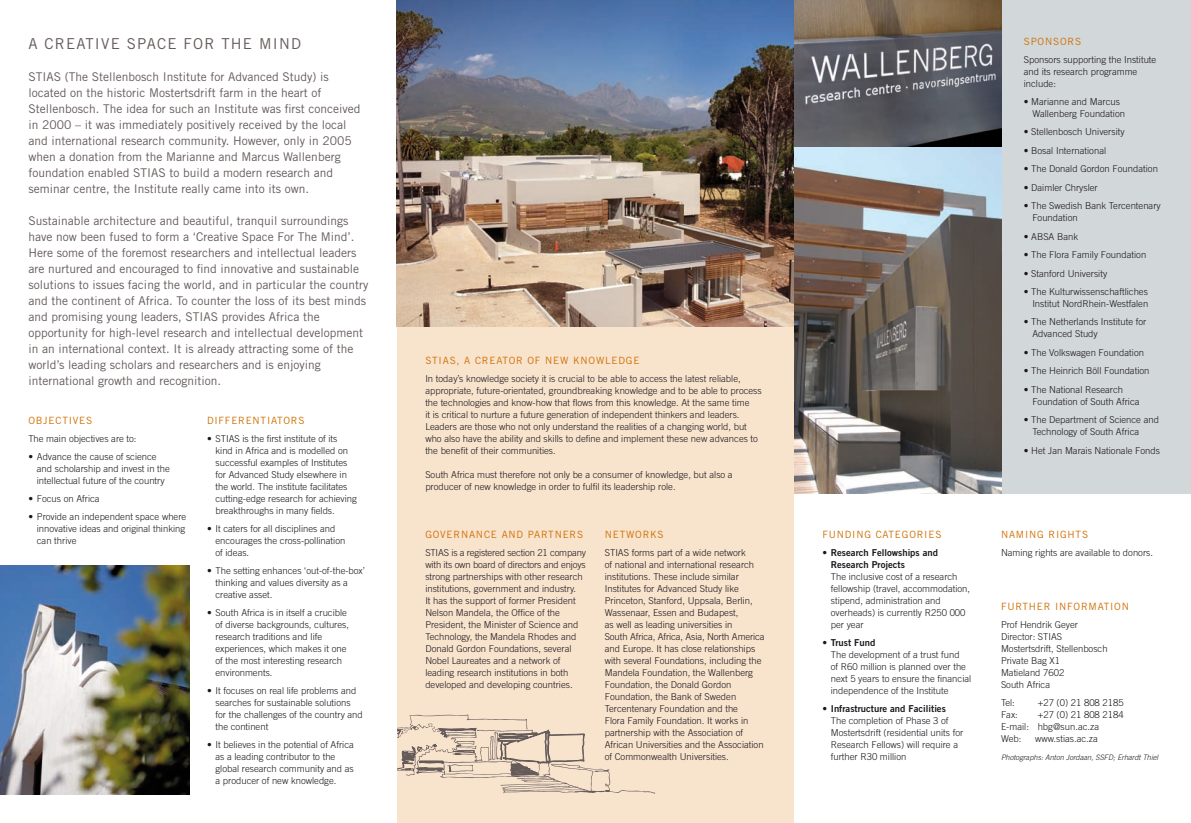
<style>
.page{position:relative;width:1191px;height:823px;background:#fff}
.page>*{position:absolute;margin:0;border:0;box-sizing:border-box;transform-origin:0 0}
.t1{font:15px "Trade Gothic";letter-spacing:.08em;color:#645a59}
.t2{font:12px/16px "Trade Gothic";color:#645a59}
.t3{font:10px "Trade Gothic";letter-spacing:.08em;color:#d07004}
.t4{font:300 9.5px/12px "Trade Gothic LT Std";color:#1a171c}
.t5{font:9.5px/12px "Trade Gothic Bold Two";color:#1a171c}
.t6{font:italic 300 7.5px "Trade Gothic LT Std";color:#1a171c}
.s1{font-family:"Trade Gothic LT Std";font-weight:300}
</style>
<div class="page">
<div style="left:1000px;top:0;width:191px;height:493px;background:#d2d7da"></div>
<img style="left:794px;top:146px;width:207px;height:347px">
<div style="left:397px;top:317px;width:397px;height:505px;background:#f8e3cd"></div>
<img style="left:397px;top:0;width:397px;height:326px">
<img style="left:794px;top:0;width:207px;height:146px">
<img style="left:0;top:565px;width:190px;height:229px">
<svg style="left:397px;top:714px;width:258px;height:79px"></svg>
<h1 class="t1" style="left:28px;top:34px;width:274px">A CREATIVE SPACE FOR THE MIND</h1>
<p class="t2" style="left:28px;top:68px;width:333px">STIAS (The Stellenbosch Institute for Advanced Study) is located on the historic Mostertsdrift farm in the heart of Stellenbosch. The idea for such an Institute was first conceived in 2000 – it was immediately positively received by the local and international research community. However, only in 2005 when a donation from the Marianne and Marcus Wallenberg foundation enabled STIAS to build a modern research and seminar centre, the Institute really came into its own.</p>
<p class="t2" style="left:28px;top:212px;width:342px">Sustainable architecture and beautiful, tranquil surroundings have now been fused to form a ‘Creative Space For The Mind’.<br>Here some of the foremost researchers and intellectual leaders are nurtured and encouraged to find innovative and sustainable solutions to issues facing the world, and in particular the country and the continent of Africa. To counter the loss of its best minds and promising young leaders, STIAS provides Africa the opportunity for high-level research and intellectual development in an international context. It is already attracting some of the world’s leading scholars and researchers and is enjoying international growth and recognition.</p>
<p class="t3" style="left:28px;top:413px;width:65px">OBJECTIVES</p>
<p class="t4" style="left:28px;top:432px;width:110px">The main objectives are to:</p>
<p class="t4" style="left:37px;top:450px;width:135px;text-indent:-9px">• Advance the cause of science and scholarship and invest in the intellectual future of the country</p>
<p class="t4" style="left:28px;top:492px;width:73px">• Focus on Africa</p>
<p class="t4" style="left:37px;top:510px;width:151px;text-align:justify;text-indent:-9px">• Provide an independent space where innovative ideas and original thinking can thrive</p>
<p class="t3" style="left:207px;top:414px;width:99px">DIFFERENTIATORS</p>
<p class="t4" style="left:215px;top:432px;width:143px;text-indent:-9px">• STIAS is the first institute of its kind in Africa and is modelled on successful examples of Institutes for Advanced Study elsewhere in the world. The institute facilitates cutting-edge research for achieving breakthroughs in many fields.</p>
<p class="t4" style="left:215px;top:522px;width:131px;text-indent:-9px">• It caters for all disciplines and encourages the cross-pollination of ideas.</p>
<p class="t4" style="left:215px;top:564px;width:151px;text-indent:-9px">• The setting enhances ‘out-of-the-box’ thinking and values diversity as a creative asset.</p>
<p class="t4" style="left:215px;top:606px;width:135px;text-indent:-9px">• South Africa is in itself a crucible of diverse backgrounds, cultures, research traditions and life experiences, which makes it one of the most interesting research environments.</p>
<p class="t4" style="left:215px;top:684px;width:149px;text-indent:-9px">• It focuses on real life problems and searches for sustainable solutions for the challenges of the country and the continent</p>
<p class="t4" style="left:215px;top:738px;width:140px;text-indent:-9px">• It believes in the potential of Africa as a leading contributor to the global research community and as a producer of new knowledge.</p>
<p class="t3" style="left:425px;top:354px;width:216px">STIAS, A CREATOR OF NEW KNOWLEDGE</p>
<p class="t4" style="left:425px;top:372px;width:338px">In today’s knowledge society it is crucial to be able to access the latest reliable, appropriate, future-orientated, groundbreaking knowledge and to be able to process the technologies and know-how that flows from this knowledge. At the same time<br>it is critical to nurture a future generation of independent thinkers and leaders.<br>Leaders are those who not only understand the realities of a changing world, but who also have the ability and skills to define and implement these new advances to the benefit of their communities.</p>
<p class="t4" style="left:425px;top:468px;width:309px">South Africa must therefore not only be a consumer of knowledge, but also a producer of new knowledge in order to fulfil its leadership role.</p>
<p class="t3" style="left:425px;top:528px;width:159px">GOVERNANCE AND PARTNERS</p>
<p class="t4" style="left:425px;top:546px;width:162px">STIAS is a registered section 21 company with its own board of directors and enjoys strong partnerships with other research institutions, government and industry.<br>It has the support of former President Nelson Mandela, the Office of the President, the Minister of Science and Technology, the Mandela Rhodes and Donald Gordon Foundations, several Nobel Laureates and a network of leading research institutions in both developed and developing countries.</p>
<p class="t3" style="left:605px;top:528px;width:60px">NETWORKS</p>
<p class="t4" style="left:605px;top:546px;width:161px">STIAS forms part of a wide network<br>of national and international research institutions. These include similar Institutes for Advanced Study like Princeton, Stanford, Uppsala, Berlin, Wassenaar, Essen and Budapest,<br>as well as leading universities in<br>South Africa, Africa, Asia, North America and Europe. It has close relationships with several Foundations, including the Mandela Foundation, the Wallenberg Foundation, the Donald Gordon Foundation, the Bank of Sweden Tercentenary Foundation and the<br>Flora Family Foundation. It works in partnership with the Association of African Universities and the Association of Commonwealth Universities.</p>
<p class="t3" style="left:822px;top:528px;width:121px">FUNDING CATEGORIES</p>
<p class="t5" style="left:831px;top:546px;width:109px;text-indent:-9px"><span class="s1">•</span> Research Fellowships and<br>Research Projects</p>
<p class="t4" style="left:831px;top:570px;width:141px">The inclusive cost of a research fellowship (travel, accommodation, stipend, administration and overheads) is currently R250 000 per year</p>
<p class="t5" style="left:822px;top:636px;width:54px"><span class="s1">•</span> Trust Fund</p>
<p class="t4" style="left:831px;top:648px;width:142px">The development of a trust fund<br>of R60 million is planned over the next 5 years to ensure the financial independence of the Institute</p>
<p class="t5" style="left:822px;top:702px;width:125px"><span class="s1">•</span> Infrastructure and Facilities</p>
<p class="t4" style="left:831px;top:714px;width:134px">The completion of Phase 3 of<br>Mostertsdrift (residential units for<br>Research Fellows) will require a further R30 million</p>
<p class="t3" style="left:1023px;top:35px;width:59px">SPONSORS</p>
<p class="t4" style="left:1023px;top:53px;width:134px">Sponsors supporting the Institute and its research programme include:</p>
<p class="t4" style="left:1032px;top:95px;width:94px;text-indent:-9px">• Marianne and Marcus<br>Wallenberg Foundation</p>
<p class="t4" style="left:1023px;top:126px;width:102px">• Stellenbosch University</p>
<p class="t4" style="left:1023px;top:144px;width:84px">• Bosal International</p>
<p class="t4" style="left:1023px;top:162px;width:136px">• The Donald Gordon Foundation</p>
<p class="t4" style="left:1023px;top:181px;width:75px">• Daimler Chrysler</p>
<p class="t4" style="left:1032px;top:199px;width:130px;text-indent:-9px">• The Swedish Bank Tercentenary<br>Foundation</p>
<p class="t4" style="left:1023px;top:230px;width:56px">• ABSA Bank</p>
<p class="t4" style="left:1023px;top:248px;width:124px">• The Flora Family Foundation</p>
<p class="t4" style="left:1023px;top:267px;width:85px">• Stanford University</p>
<p class="t4" style="left:1023px;top:285px;width:126px;text-align:right">• The Kulturwissenschaftliches<br>Institut NordRhein-Westfalen</p>
<p class="t4" style="left:1032px;top:316px;width:115px;text-indent:-9px">• The Netherlands Institute for<br>Advanced Study</p>
<p class="t4" style="left:1023px;top:346px;width:122px">• The Volkswagen Foundation</p>
<p class="t4" style="left:1023px;top:364px;width:127px">• The Heinrich Böll Foundation</p>
<p class="t4" style="left:1032px;top:383px;width:109px;text-indent:-9px">• The National Research<br>Foundation of South Africa</p>
<p class="t4" style="left:1032px;top:413px;width:128px;text-indent:-9px">• The Department of Science and<br>Technology of South Africa</p>
<p class="t4" style="left:1023px;top:444px;width:138px">• Het Jan Marais Nationale Fonds</p>
<p class="t3" style="left:1001px;top:528px;width:89px">NAMING RIGHTS</p>
<p class="t4" style="left:1001px;top:546px;width:153px">Naming rights are available to donors.</p>
<p class="t3" style="left:1001px;top:599px;width:129px">FURTHER INFORMATION</p>
<p class="t4" style="left:1001px;top:617px;width:108px">Prof Hendrik Geyer<br>Director: STIAS<br>Mostertsdrift, Stellenbosch<br>Private Bag X1<br>Matieland 7602<br>South Africa</p>
<p class="t4" style="left:1001px;top:695px;width:15px">Tel:</p>
<p class="t4" style="left:1037px;top:695px;width:87px">+27 (0) 21 808 2185</p>
<p class="t4" style="left:1001px;top:707px;width:18px">Fax:</p>
<p class="t4" style="left:1001px;top:707px;width:124px;text-indent:37px">+27 (0) 21 808 2184<br>E-mail: hbg@sun.ac.za<br>Web:</p>
<p class="t4" style="left:1035px;top:731px;width:64px">www.stias.ac.za</p>
<p class="t6" style="left:1001px;top:752px;width:159px">Photographs: Anton Jordaan, SSFD; Erhardt Thiel</p>
</div>
